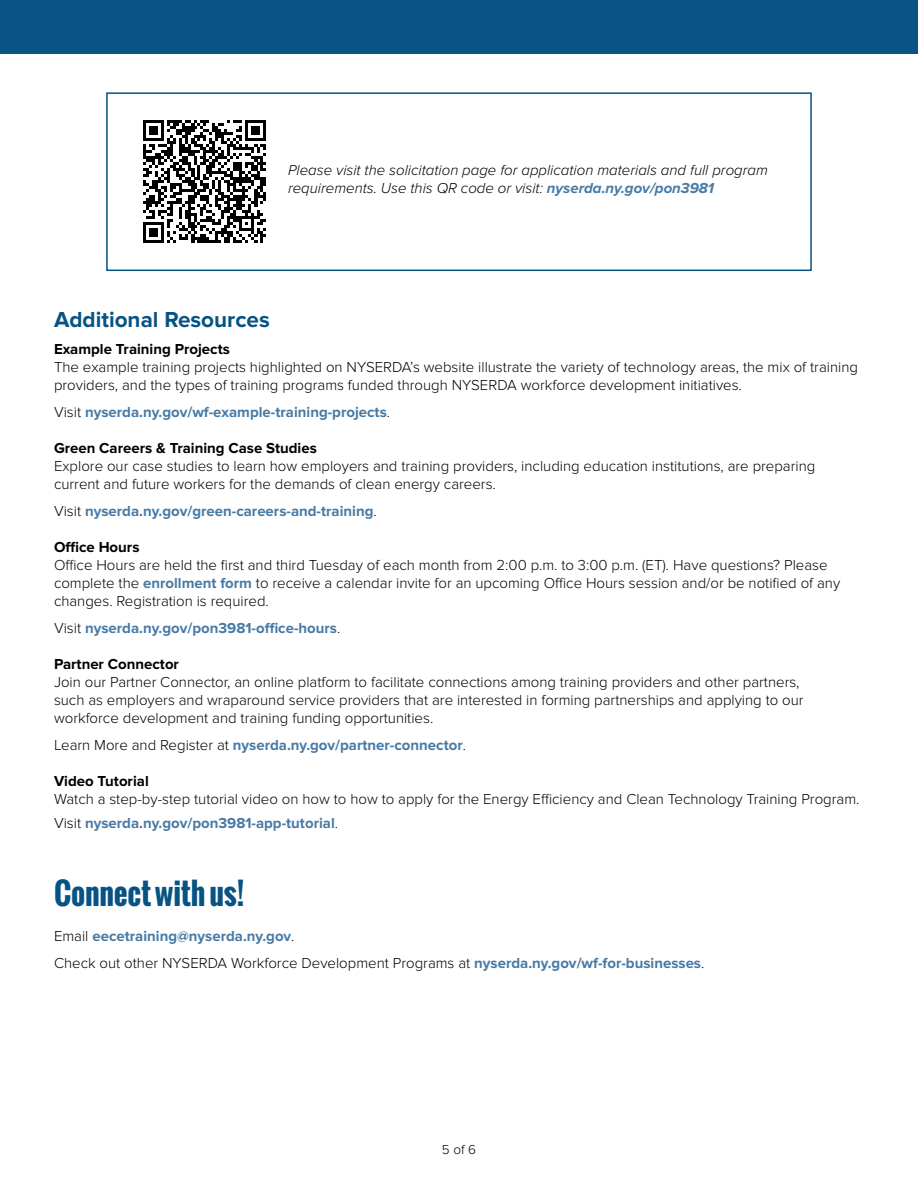
<style>
.page{position:relative;width:918px;height:1188px;background:#fff}
.page>*{position:absolute;margin:0;border:0;box-sizing:border-box;transform-origin:0 0}
.t1{font:700 30px "Oswald";letter-spacing:-.005em;color:#075384}
.t2{font:700 22.5px "Proxima Nova";color:#075384}
.t3{font:300 15px/18px "Proxima Nova";color:#000}
.t4{font:700 15px/27px "Proxima Nova";color:#467aa5}
.Body{font:italic 300 15px/18px "Proxima Nova";color:#000}
.t5{font:300 13.5px "Proxima Nova";color:#000}
.s1{font-weight:700;color:#467aa5}
.s2{font-weight:700}
.s3{font-weight:300;color:#000}
</style>
<div class="page">
<div style="left:0;top:0;width:918px;height:54px;background:#075384"></div>
<svg style="left:143px;top:120px;width:123px;height:123px"></svg>
<div style="left:106px;top:92px;width:706px;height:179px;border:2px solid #075384"></div>
<p class="Body" style="left:288px;top:162px;width:481px">Please visit the solicitation page for application materials and full program requirements. Use this QR code or visit: <span class="s1">nyserda.ny.gov/pon3981</span></p>
<p class="t2" style="left:54px;top:307px;width:217px">Additional Resources</p>
<p class="t3" style="left:54px;top:340px;width:806px"><span class="s2">Example Training Projects<br></span>The example training projects highlighted on NYSERDA’s website illustrate the variety of technology areas, the mix of training providers, and the types of training programs funded through NYSERDA workforce development initiatives.</p>
<p class="t4" style="left:54px;top:399px;width:338px"><span class="s3">Visit</span> nyserda.ny.gov/wf-example-training-projects<span class="s3">.</span></p>
<p class="t3" style="left:54px;top:439px;width:763px"><span class="s2">Green Careers &amp; Training Case Studies<br></span>Explore our case studies to learn how employers and training providers, including education institutions, are preparing current and future workers for the demands of clean energy careers.</p>
<p class="t4" style="left:54px;top:498px;width:324px"><span class="s3">Visit</span> nyserda.ny.gov/green-careers-and-training<span class="s3">.</span></p>
<p class="t3" style="left:54px;top:538px;width:788px"><span class="s2">Office Hours<br></span>Office Hours are held the first and third Tuesday of each month from 2:00 p.m. to 3:00 p.m. (ET). Have questions? Please complete the <span class="s1">enrollment form</span> to receive a calendar invite for an upcoming Office Hours session and/or be notified of any changes. Registration is required.</p>
<p class="t4" style="left:54px;top:615px;width:288px"><span class="s3">Visit</span> nyserda.ny.gov/pon3981-office-hours<span class="s3">.</span></p>
<p class="t3" style="left:54px;top:655px;width:751px"><span class="s2">Partner Connector<br></span>Join our Partner Connector, an online platform to facilitate connections among training providers and other partners, such as employers and wraparound service providers that are interested in forming partnerships and applying to our workforce development and training funding opportunities.</p>
<p class="t4" style="left:54px;top:732px;width:414px"><span class="s3">Learn More and Register at</span> nyserda.ny.gov/partner-connector<span class="s3">.</span></p>
<p class="t3" style="left:54px;top:772px;width:807px"><span class="s2">Video Tutorial<br></span>Watch a step-by-step tutorial video on how to how to apply for the Energy Efficiency and Clean Technology Training Program.</p>
<p class="t4" style="left:54px;top:810px;width:286px"><span class="s3">Visit</span> nyserda.ny.gov/pon3981-app-tutorial<span class="s3">.</span></p>
<p class="t1" style="left:54px;top:871px;width:192px">Connect with us!</p>
<p class="t4" style="left:54px;top:922px;width:652px"><span class="s3">Email</span> eecetraining@nyserda.ny.gov<span class="s3">.<br>Check out other NYSERDA Workforce Development Programs at</span> nyserda.ny.gov/wf-for-businesses<span class="s3">.</span></p>
<p class="t5" style="left:442px;top:1141px;width:36px">5 of 6</p>
</div>
